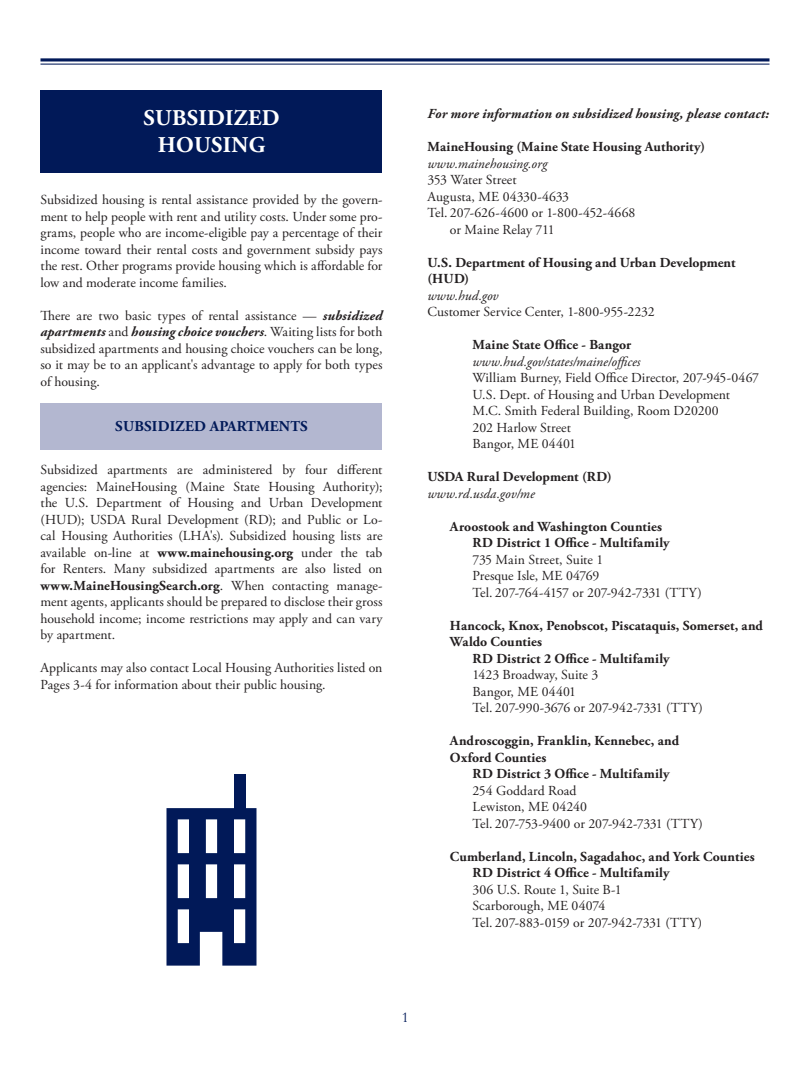
<style>
.page{position:relative;width:810px;height:1080px;background:#fff}
.page>*{position:absolute;margin:0;border:0;box-sizing:border-box;transform-origin:0 0}
.t1{font:700 22.5px/27px "Adobe Garamond Pro";letter-spacing:.015em;color:#fff;text-align:center}
.t2{font:700 15px "Adobe Garamond Pro";letter-spacing:.015em;color:#011958}
.t3{font:15px "Garamond";color:#011958}
.t4{font:13.75px/16.5px "Adobe Garamond Pro";color:#231f20}
.t5{font:700 13.75px/16.5px "Adobe Garamond Pro";letter-spacing:.01em;color:#231f20}
.t6{font:italic 13.75px "Adobe Garamond Pro";letter-spacing:.005em;color:#231f20}
.t7{font:italic 700 13.75px "Adobe Garamond Pro";letter-spacing:.01em;color:#231f20}
.s1{font-weight:700;font-style:italic}
.s2{font-weight:700}
</style>
<div class="page">
<svg style="left:41px;top:58px;width:729px;height:4px;background:#384a7c"></svg>
<hr style="left:41px;top:64px;width:729px;height:1px;background:#011958">
<div style="left:41px;top:90px;width:341px;height:83px;background:#011958"></div>
<div style="left:234px;top:774px;width:11px;height:36px;background:#011958"></div>
<svg style="left:166px;top:808px;width:90px;height:158px"></svg>
<div style="left:41px;top:403px;width:341px;height:47px;background:#b3b7d0"></div>
<h1 class="t1" style="left:143px;top:104px;width:138px">SUBSIDIZED<br>HOUSING</h1>
<p class="t4" style="left:41px;top:192px;width:344px;text-align:justify">Subsidized housing is rental assistance provided by the govern&shy;ment to help people with rent and utility costs. Under some pro&shy;grams, people who are income-eligible pay a percentage of their income toward their rental costs and government subsidy pays the rest. Other programs provide housing which is affordable for low and moderate income families.</p>
<p class="t4" style="left:41px;top:308px;width:344px;text-align:justify">There are two basic types of rental assistance — <span class="s1">subsidized apartments</span> and <span class="s1">housing choice vouchers</span>. Waiting lists for both subsidized apartments and housing choice vouchers can be long, so it may be to an applicant's advantage to apply for both types of housing.</p>
<p class="t2" style="left:115px;top:417px;width:194px">SUBSIDIZED APARTMENTS</p>
<p class="t4" style="left:41px;top:462px;width:344px;text-align:justify">Subsidized apartments are administered by four different agencies: MaineHousing (Maine State Housing Authority); the U.S. Department of Housing and Urban Development (HUD); USDA Rural Development (RD); and Public or Lo&shy;cal Housing Authorities (LHA's). Subsidized housing lists are available on-line at <span class="s2">www.mainehousing.org</span> under the tab for Renters. Many subsidized apartments are also listed on <span class="s2">www.MaineHousingSearch.org</span>. When contacting manage&shy;ment agents, applicants should be prepared to disclose their gross household income; income restrictions may apply and can vary by apartment.</p>
<p class="t4" style="left:41px;top:660px;width:343px">Applicants may also contact Local Housing Authorities listed on<br>Pages 3-4 for information about their public housing.</p>
<p class="t7" style="left:428px;top:106px;width:343px">For more information on subsidized housing, please contact:</p>
<p class="t5" style="left:428px;top:139px;width:279px">MaineHousing (Maine State Housing Authority)</p>
<p class="t6" style="left:428px;top:155px;width:121px">www.mainehousing.org</p>
<p class="t4" style="left:428px;top:172px;width:91px">353 Water Street</p>
<p class="t4" style="left:428px;top:189px;width:143px">Augusta, ME 04330-4633</p>
<p class="t4" style="left:428px;top:205px;width:209px">Tel. 207‑626-4600 or 1-800-452-4668</p>
<p class="t4" style="left:450px;top:222px;width:106px">or Maine Relay 711</p>
<p class="t5" style="left:428px;top:254px;width:309px">U.S. Department of Housing and Urban Development (HUD)</p>
<p class="t6" style="left:428px;top:287px;width:72px">www.hud.gov</p>
<p class="t4" style="left:428px;top:304px;width:229px">Customer Service Center, 1-800-955-2232</p>
<p class="t5" style="left:473px;top:337px;width:160px">Maine State Office - Bangor</p>
<p class="t6" style="left:473px;top:353px;width:170px">www.hud.gov/states/maine/offices</p>
<p class="t4" style="left:473px;top:370px;width:288px">William Burney, Field Office Director, 207‑945-0467<br>U.S. Dept. of Housing and Urban Development M.C. Smith Federal Building, Room D20200<br>202 Harlow Street<br>Bangor, ME 04401</p>
<p class="t5" style="left:428px;top:469px;width:186px">USDA Rural Development (RD)</p>
<p class="t6" style="left:428px;top:485px;width:109px">www.rd.usda.gov/me</p>
<p class="t5" style="left:472px;top:518px;width:199px;text-indent:-22px">Aroostook and Washington Counties<br>RD District 1 Office - Multifamily</p>
<p class="t4" style="left:472px;top:552px;width:231px">735 Main Street, Suite 1<br>Presque Isle, ME 04769<br>Tel. 207‑764-4157 or 207-942-7331 (TTY)</p>
<p class="t5" style="left:450px;top:617px;width:315px">Hancock, Knox, Penobscot, Piscataquis, Somerset, and</p>
<p class="t5" style="left:450px;top:634px;width:94px">Waldo Counties</p>
<p class="t5" style="left:472px;top:650px;width:199px">RD District 2 Office - Multifamily</p>
<p class="t4" style="left:472px;top:667px;width:232px">1423 Broadway, Suite 3<br>Bangor, ME 04401<br>Tel. 207‑990-3676 or 207-942-7331 (TTY)</p>
<p class="t5" style="left:450px;top:733px;width:231px">Androscoggin, Franklin, Kennebec, and<br>Oxford Counties</p>
<p class="t5" style="left:472px;top:766px;width:199px">RD District 3 Office - Multifamily</p>
<p class="t4" style="left:472px;top:783px;width:232px">254 Goddard Road<br>Lewiston, ME 04240<br>Tel. 207‑753-9400 or 207-942-7331 (TTY)</p>
<p class="t5" style="left:472px;top:848px;width:284px;text-indent:-22px">Cumberland, Lincoln, Sagadahoc, and York Counties<br>RD District 4 Office - Multifamily</p>
<p class="t4" style="left:472px;top:882px;width:231px">306 U.S. Route 1, Suite B-1<br>Scarborough, ME 04074<br>Tel. 207‑883-0159 or 207-942-7331 (TTY)</p>
<p class="t3" style="left:402px;top:1008px;width:9px">1</p>
</div>
